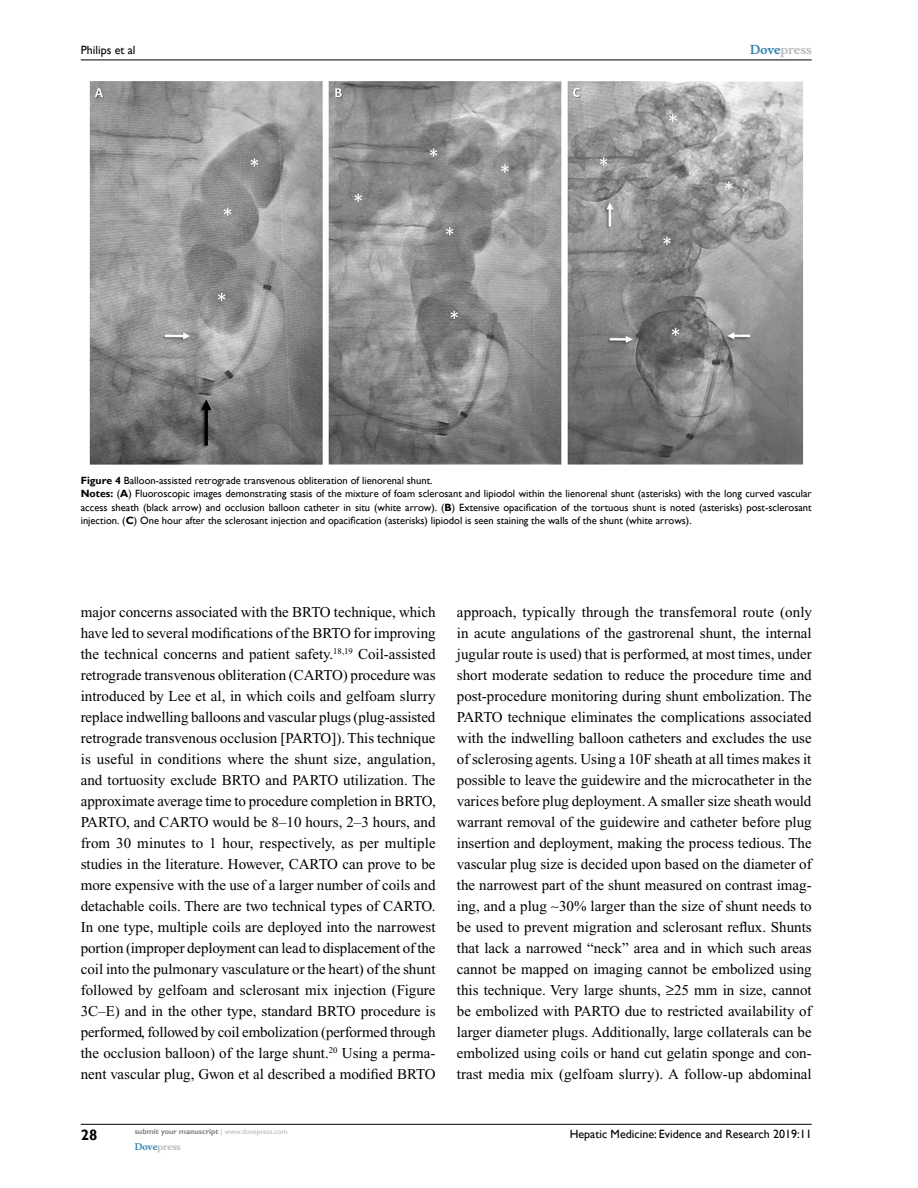
<style>
.page{position:relative;width:918px;height:1188px;background:#fff}
.page>*{position:absolute;margin:0;border:0;box-sizing:border-box;transform-origin:0 0}
.t1{font:15px/21px "Times New Roman";color:#000;text-align:justify}
.t2{font:700 15px "Gill Sans";color:#000}
.t3{font:12px "Gill Sans";color:#000}
.t4{font:700 12px "Musee";color:#b8babc}
.t5{font:10.5px/13.5px "Gill Sans";color:#000}
.t6{font:700 9px "Musee";color:#b8babc}
.t7{font:700 7.5px "Gill Sans";color:#808285}
.s1{color:#3785ad}
.s2{font-weight:700}
.s3{font-weight:400;color:#b8babc}
</style>
<div class="page">
<hr style="left:81px;top:1124px;width:731px;height:1px;background:#000">
<hr style="left:81px;top:60px;width:731px;height:1px;background:#000">
<img style="left:89px;top:81px;width:714px;height:384px">
<p class="t3" style="left:81px;top:43px;width:56px">Philips et al</p>
<p class="t4" style="left:750px;top:43px;width:63px"><span class="s1">Dove</span>press</p>
<p class="t5" style="left:81px;top:474px;width:732px"><span class="s2">Figure 4</span> Balloon-assisted retrograde transvenous obliteration of lienorenal shunt.<br><span class="s2">Notes:</span> (<span class="s2">A</span>) Fluoroscopic images demonstrating stasis of the mixture of foam sclerosant and lipiodol within the lienorenal shunt (asterisks) with the long curved vascular access sheath (black arrow) and occlusion balloon catheter in situ (white arrow). (<span class="s2">B</span>) Extensive opacification of the tortuous shunt is noted (asterisks) post-sclerosant injection. (<span class="s2">C</span>) One hour after the sclerosant injection and opacification (asterisks) lipiodol is seen staining the walls of the shunt (white arrows).</p>
<p class="t1" style="left:81px;top:602px;width:357px">major concerns associated with the BRTO technique, which have led to several modifications of the BRTO for improving the technical concerns and patient safety.<sup>18,19</sup> Coil-assisted retrograde transvenous obliteration (CARTO) procedure was introduced by Lee et al, in which coils and gelfoam slurry replace indwelling balloons and vascular plugs (plug-assisted retrograde transvenous occlusion [PARTO]). This technique is useful in conditions where the shunt size, angulation, and tortuosity exclude BRTO and PARTO utilization. The approximate average time to procedure completion in BRTO, PARTO, and CARTO would be 8–10 hours, 2–3 hours, and from 30 minutes to 1 hour, respectively, as per multiple studies in the literature. However, CARTO can prove to be more expensive with the use of a larger number of coils and detachable coils. There are two technical types of CARTO.<br>In one type, multiple coils are deployed into the narrowest portion (improper deployment can lead to displacement of the coil into the pulmonary vasculature or the heart) of the shunt followed by gelfoam and sclerosant mix injection (Figure 3C–E) and in the other type, standard BRTO procedure is performed, followed by coil embolization (performed through the occlusion balloon) of the large shunt.<sup>20</sup> Using a perma&shy;nent vascular plug, Gwon et al described a modified BRTO</p>
<p class="t1" style="left:457px;top:602px;width:356px">approach, typically through the transfemoral route (only in acute angulations of the gastrorenal shunt, the internal jugular route is used) that is performed, at most times, under short moderate sedation to reduce the procedure time and post-procedure monitoring during shunt embolization. The PARTO technique eliminates the complications associated with the indwelling balloon catheters and excludes the use of sclerosing agents. Using a 10F sheath at all times makes it possible to leave the guidewire and the microcatheter in the varices before plug deployment. A smaller size sheath would warrant removal of the guidewire and catheter before plug insertion and deployment, making the process tedious. The vascular plug size is decided upon based on the diameter of the narrowest part of the shunt measured on contrast imag&shy;ing, and a plug 30% larger than the size of shunt needs to be used to prevent migration and sclerosant reflux. Shunts that lack a narrowed “neck” area and in which such areas cannot be mapped on imaging cannot be embolized using this technique. Very large shunts, ≥25 mm in size, cannot be embolized with PARTO due to restricted availability of larger diameter plugs. Additionally, large collaterals can be embolized using coils or hand cut gelatin sponge and con&shy;trast media mix (gelfoam slurry). A follow-up abdominal</p>
<p class="t2" style="left:81px;top:1126px;width:18px">28</p>
<p class="t7" style="left:135px;top:1127px;width:154px">submit your manuscript <span class="s3">| www.dovepress.com</span></p>
<p class="t6" style="left:135px;top:1141px;width:48px"><span class="s1">Dove</span>press</p>
<p class="t3" style="left:570px;top:1127px;width:243px">Hepatic Medicine: Evidence and Research 2019:11</p>
</div>
